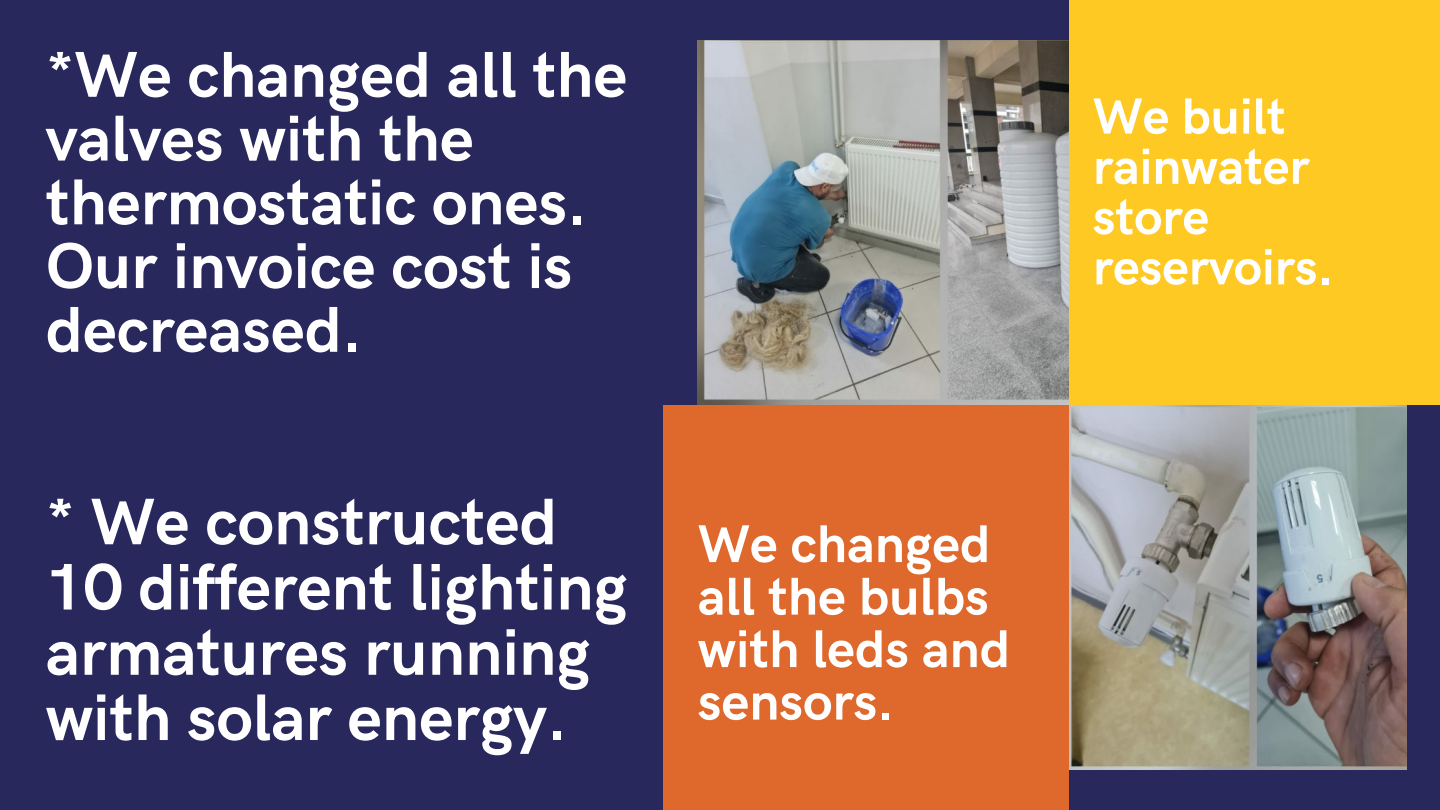
<style>
.page{position:relative;width:1440px;height:810px;background:#29285d}
.page>*{position:absolute;margin:0;border:0;box-sizing:border-box;transform-origin:0 0}
.t1{font:700 66px/65.2px "HK Grotesk";color:#fff}
.t2{font:700 65px/63.8px "HK Grotesk";color:#fff}
.t3{font:700 53.3px "HK Grotesk";color:#fff}
.t4{font:700 51px "HK Grotesk";color:#fff}
</style>
<div class="page">
<img style="left:698px;top:41px;width:709px;height:729px">
<div style="left:663px;top:405px;width:406px;height:405px;background:#df682d"></div>
<div style="left:1069px;top:0;width:371px;height:405px;background:#ffc924"></div>
<p class="t2" style="left:46px;top:45px;width:583px">*We changed all the valves with the thermostatic ones.<br>Our invoice cost is decreased.</p>
<p class="t1" style="left:46px;top:492px;width:513px">* We constructed</p>
<p class="t1" style="left:46px;top:557px;width:583px">10 different lighting armatures running</p>
<p class="t1" style="left:46px;top:688px;width:523px">with solar energy.</p>
<p class="t3" style="left:698px;top:514px;width:294px">We changed</p>
<p class="t3" style="left:698px;top:567px;width:293px">all the bulbs</p>
<p class="t3" style="left:698px;top:619px;width:314px">with leds and</p>
<p class="t3" style="left:698px;top:672px;width:198px">sensors.</p>
<p class="t4" style="left:1093px;top:88px;width:194px">We built</p>
<p class="t4" style="left:1093px;top:138px;width:218px">rainwater</p>
<p class="t4" style="left:1093px;top:188px;width:118px">store</p>
<p class="t4" style="left:1093px;top:238px;width:242px">reservoirs.</p>
</div>
